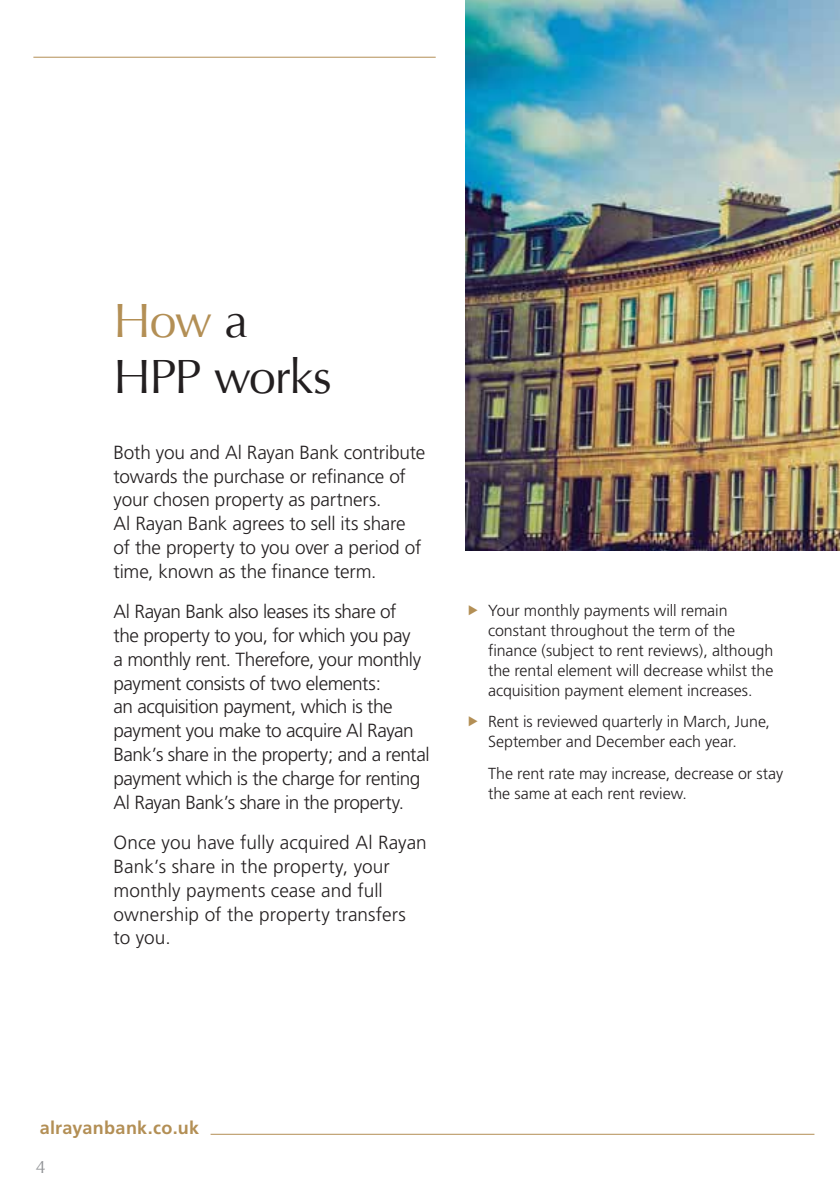
<style>
.page{position:relative;width:840px;height:1191px;background:#fff}
.page>*{position:absolute;margin:0;border:0;box-sizing:border-box;transform-origin:0 0}
.t1{font:48px/55.2px "Optima";letter-spacing:-.03em;color:#231f20}
.t2{font:300 19px/23.8px "Frutiger";letter-spacing:-.015em;color:#231f20}
.t3{font:300 19px/23.8px "Frutiger";letter-spacing:.005em;color:#231f20}
.t4{font:700 18px "Frutiger";letter-spacing:.015em;color:#b38f55}
.t5{font:18px "Optima";color:#939598}
.t6{font:300 16px/20px "Frutiger";letter-spacing:-.005em;color:#231f20}
.s1{color:#b38f55}
</style>
<div class="page">
<hr style="left:210px;top:1133px;width:604px;height:1px;background:#b38f55">
<img style="left:465px;top:0;width:374px;height:550px">
<hr style="left:33px;top:57px;width:402px;height:1px;background:#b38f55">
<h1 class="t1" style="left:113px;top:294px;width:220px"><span class="s1">How</span> a<br>HPP works</h1>
<p class="t2" style="left:113px;top:441px;width:313px">Both you and Al Rayan Bank contribute towards the purchase or refinance of your chosen property as partners.<br>Al Rayan Bank agrees to sell its share of the property to you over a period of time, known as the finance term.</p>
<p class="t2" style="left:113px;top:600px;width:317px">Al Rayan Bank also leases its share of<br>the property to you, for which you pay<br>a monthly rent. Therefore, your monthly payment consists of two elements:<br>an acquisition payment, which is the payment you make to acquire Al Rayan Bank’s share in the property; and a rental payment which is the charge for renting Al Rayan Bank’s share in the property.</p>
<p class="t3" style="left:113px;top:831px;width:315px">Once you have fully acquired Al Rayan<br>Bank’s share in the property, your monthly payments cease and full ownership of the property transfers to you.</p>
<p class="t6" style="left:488px;top:600px;width:287px">Your monthly payments will remain constant throughout the term of the finance (subject to rent reviews), although the rental element will decrease whilst the acquisition payment element increases.</p>
<p class="t6" style="left:488px;top:712px;width:283px">Rent is reviewed quarterly in March, June,<br>September and December each year.</p>
<p class="t6" style="left:488px;top:763px;width:296px">The rent rate may increase, decrease or stay the same at each rent review.</p>
<p class="t4" style="left:40px;top:1117px;width:161px">alrayanbank.co.uk</p>
<p class="t5" style="left:36px;top:1156px;width:12px">4</p>
</div>
